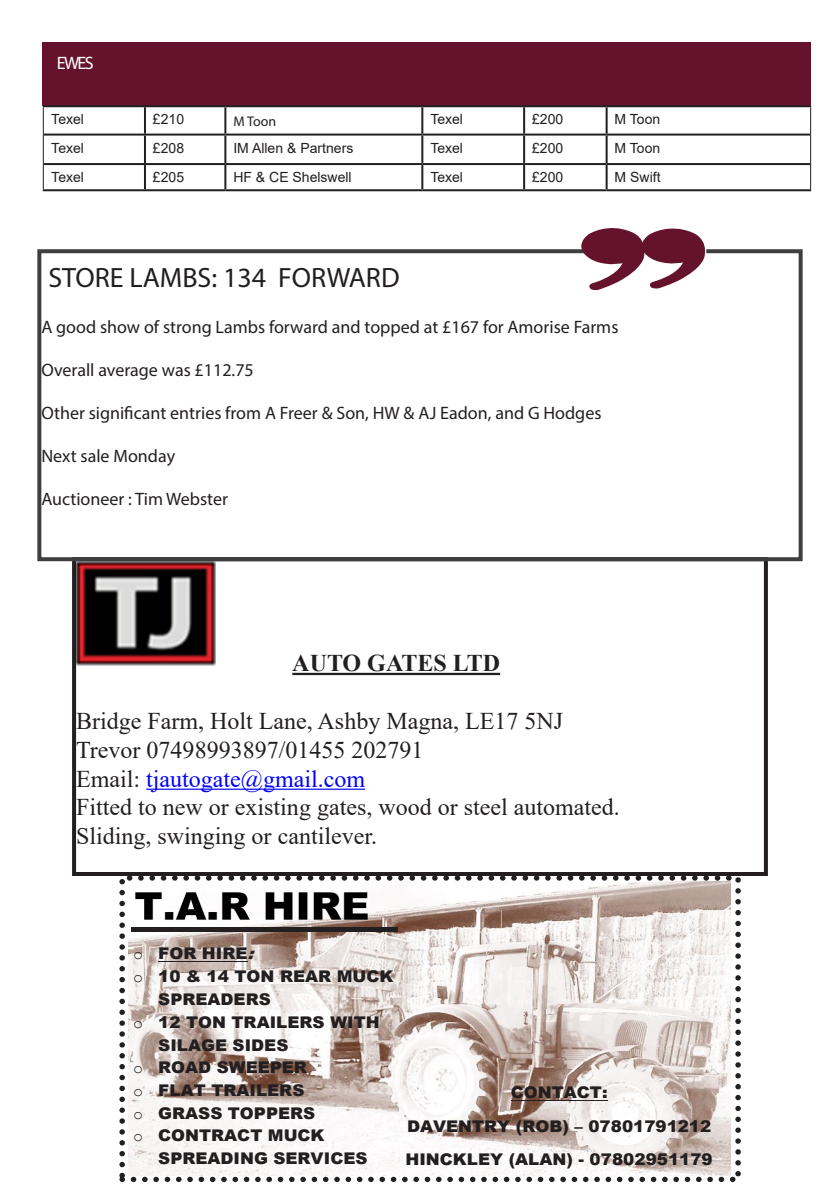
<style>
.page{position:relative;width:840px;height:1191px;background:#fff}
.page>*{position:absolute;margin:0;border:0;box-sizing:border-box;transform-origin:0 0}
.t1{font:28px "Myriad Pro";color:#231f20}
.t2{font:24px "Times New Roman";color:#231f20}
.t3{font:24px "Times New Roman";color:#00f}
.t4{font:700 24px "Times New Roman";color:#231f20}
.t5{font:18px "Myriad Pro";color:#231f20}
.Paragraph_Style_1{font:18px "Myriad Pro";color:#fff}
.t6{font:900 16.2px/33.4px "Arial";color:#231f20;text-align:center;scale:1.04 1}
.t7{font:14px "Arial";color:#231f20}
.t8{font:14px "Myriad Pro";color:#231f20}
.s1{color:#231f20}
.s2{font-family:"Courier New";font-weight:400}
.s3{font-style:italic}
</style>
<div class="page">
<div style="left:119px;top:875px;width:621px;height:307px;border:5px dashed #231f20"></div>
<img style="left:129px;top:881px;width:601px;height:294px">
<img style="left:135px;top:892px;width:232px;height:27px">
<hr style="left:158px;top:961px;width:89px;height:1px;background:#231f20">
<hr style="left:131px;top:927px;width:266px;height:4px;background:#231f20">
<hr style="left:510px;top:1100px;width:97px;height:1px;background:#231f20">
<hr style="left:292px;top:673px;width:208px;height:2px;background:#231f20">
<hr style="left:146px;top:788px;width:219px;height:1px;background:#00f">
<img style="left:77px;top:563px;width:138px;height:103px">
<div style="left:72px;top:557px;width:695px;height:319px;border:4px solid #231f20"></div>
<svg style="left:37px;top:249px;width:766px;height:314px"></svg>
<svg style="left:580px;top:228px;width:128px;height:63px"></svg>
<div style="left:43px;top:42px;width:767px;height:63px;background:#65132d"></div>
<hr style="left:43px;top:105px;width:102px;height:2px;background:#231f20">
<hr style="left:145px;top:105px;width:80px;height:2px;background:#231f20">
<hr style="left:144px;top:107px;width:2px;height:27px;background:#231f20">
<hr style="left:225px;top:105px;width:197px;height:2px;background:#231f20">
<hr style="left:224px;top:107px;width:2px;height:27px;background:#231f20">
<hr style="left:422px;top:105px;width:102px;height:2px;background:#231f20">
<hr style="left:421px;top:107px;width:2px;height:27px;background:#231f20">
<hr style="left:524px;top:105px;width:82px;height:2px;background:#231f20">
<hr style="left:523px;top:107px;width:2px;height:27px;background:#231f20">
<hr style="left:606px;top:105px;width:204px;height:2px;background:#231f20">
<hr style="left:605px;top:107px;width:2px;height:27px;background:#231f20">
<hr style="left:44px;top:134px;width:101px;height:2px;background:#231f20">
<hr style="left:145px;top:134px;width:80px;height:2px;background:#231f20">
<hr style="left:144px;top:136px;width:2px;height:27px;background:#231f20">
<hr style="left:225px;top:134px;width:197px;height:2px;background:#231f20">
<hr style="left:224px;top:136px;width:2px;height:27px;background:#231f20">
<hr style="left:422px;top:134px;width:102px;height:2px;background:#231f20">
<hr style="left:421px;top:136px;width:2px;height:27px;background:#231f20">
<hr style="left:524px;top:134px;width:82px;height:2px;background:#231f20">
<hr style="left:523px;top:136px;width:2px;height:27px;background:#231f20">
<hr style="left:606px;top:134px;width:203px;height:2px;background:#231f20">
<hr style="left:605px;top:136px;width:2px;height:27px;background:#231f20">
<hr style="left:44px;top:163px;width:101px;height:2px;background:#231f20">
<hr style="left:145px;top:163px;width:80px;height:2px;background:#231f20">
<hr style="left:144px;top:165px;width:2px;height:24px;background:#231f20">
<hr style="left:225px;top:163px;width:197px;height:2px;background:#231f20">
<hr style="left:224px;top:165px;width:2px;height:24px;background:#231f20">
<hr style="left:422px;top:163px;width:102px;height:2px;background:#231f20">
<hr style="left:421px;top:165px;width:2px;height:24px;background:#231f20">
<hr style="left:524px;top:163px;width:82px;height:2px;background:#231f20">
<hr style="left:523px;top:165px;width:2px;height:24px;background:#231f20">
<hr style="left:606px;top:163px;width:203px;height:2px;background:#231f20">
<hr style="left:605px;top:165px;width:2px;height:24px;background:#231f20">
<hr style="left:43px;top:189px;width:102px;height:2px;background:#231f20">
<hr style="left:145px;top:189px;width:80px;height:2px;background:#231f20">
<hr style="left:225px;top:189px;width:197px;height:2px;background:#231f20">
<hr style="left:422px;top:189px;width:102px;height:2px;background:#231f20">
<hr style="left:524px;top:189px;width:82px;height:2px;background:#231f20">
<hr style="left:606px;top:189px;width:204px;height:2px;background:#231f20">
<svg style="left:43px;top:107px;width:1px;height:82px"></svg>
<p class="Paragraph_Style_1" style="left:57px;top:52px;width:38px">EWES</p>
<p class="t7" style="left:51px;top:110px;width:34px">Texel</p>
<p class="t7" style="left:153px;top:110px;width:33px">£210</p>
<p class="t8" style="left:233px;top:112px;width:44px">M Toon</p>
<p class="t7" style="left:430px;top:110px;width:34px">Texel</p>
<p class="t7" style="left:532px;top:110px;width:33px">£200</p>
<p class="t7" style="left:614px;top:110px;width:47px">M Toon</p>
<p class="t7" style="left:51px;top:138px;width:34px">Texel</p>
<p class="t7" style="left:153px;top:138px;width:33px">£208</p>
<p class="t7" style="left:233px;top:138px;width:121px">IM Allen &amp; Partners</p>
<p class="t7" style="left:430px;top:138px;width:34px">Texel</p>
<p class="t7" style="left:532px;top:138px;width:33px">£200</p>
<p class="t7" style="left:614px;top:138px;width:47px">M Toon</p>
<p class="t7" style="left:51px;top:168px;width:34px">Texel</p>
<p class="t7" style="left:153px;top:168px;width:33px">£205</p>
<p class="t7" style="left:233px;top:168px;width:120px">HF &amp; CE Shelswell</p>
<p class="t7" style="left:430px;top:168px;width:34px">Texel</p>
<p class="t7" style="left:532px;top:168px;width:33px">£200</p>
<p class="t7" style="left:614px;top:168px;width:47px">M Swift</p>
<p class="t1" style="left:48px;top:261px;width:352px">STORE LAMBS: 134 FORWARD</p>
<p class="t5" style="left:41px;top:315px;width:578px">A good show of strong Lambs forward and topped at £167 for Amorise Farms</p>
<p class="t5" style="left:41px;top:358px;width:214px">Overall average was £112.75</p>
<p class="t5" style="left:41px;top:402px;width:561px">Other significant entries from A Freer &amp; Son, HW &amp; AJ Eadon, and G Hodges</p>
<p class="t5" style="left:41px;top:445px;width:135px">Next sale Monday</p>
<p class="t5" style="left:41px;top:488px;width:188px">Auctioneer : Tim Webster</p>
<p class="t4" style="left:292px;top:646px;width:209px">AUTO GATES LTD</p>
<p class="t2" style="left:76px;top:704px;width:488px">Bridge Farm, Holt Lane, Ashby Magna, LE17 5NJ</p>
<p class="t2" style="left:76px;top:733px;width:349px">Trevor 07498993897/01455 202791</p>
<p class="t3" style="left:76px;top:761px;width:290px"><span class="s1">Email:</span> tjautogate@gmail.com</p>
<p class="t2" style="left:76px;top:790px;width:545px">Fitted to new or existing gates, wood or steel automated.</p>
<p class="t2" style="left:76px;top:819px;width:302px">Sliding, swinging or cantilever.</p>
<p class="t6" style="left:133px;top:936px;width:124px"><span class="s2">o</span> FOR HIRE<span class="s3">:</span></p>
<p class="t6" style="left:133px;top:959px;width:252px"><span class="s2">o</span> 10 &amp; 14 TON REAR MUCK</p>
<p class="t6" style="left:158px;top:982px;width:110px">SPREADERS</p>
<p class="t6" style="left:133px;top:1004px;width:238px"><span class="s2">o</span> 12 TON TRAILERS WITH</p>
<p class="t6" style="left:158px;top:1027px;width:127px">SILAGE SIDES</p>
<p class="t6" style="left:133px;top:1050px;width:168px"><span class="s2">o</span> ROAD SWEEPER</p>
<p class="t6" style="left:133px;top:1073px;width:166px"><span class="s2">o</span> FLAT TRAILERS</p>
<p class="t6" style="left:133px;top:1095px;width:176px"><span class="s2">o</span> GRASS TOPPERS</p>
<p class="t6" style="left:133px;top:1118px;width:185px"><span class="s2">o</span> CONTRACT MUCK</p>
<p class="t6" style="left:158px;top:1141px;width:203px">SPREADING SERVICES</p>
<p class="t6" style="left:405px;top:1075px;width:297px">CONTACT:<br>DAVENTRY (ROB) – 07801791212<br>HINCKLEY (ALAN) - 07802951179</p>
</div>
